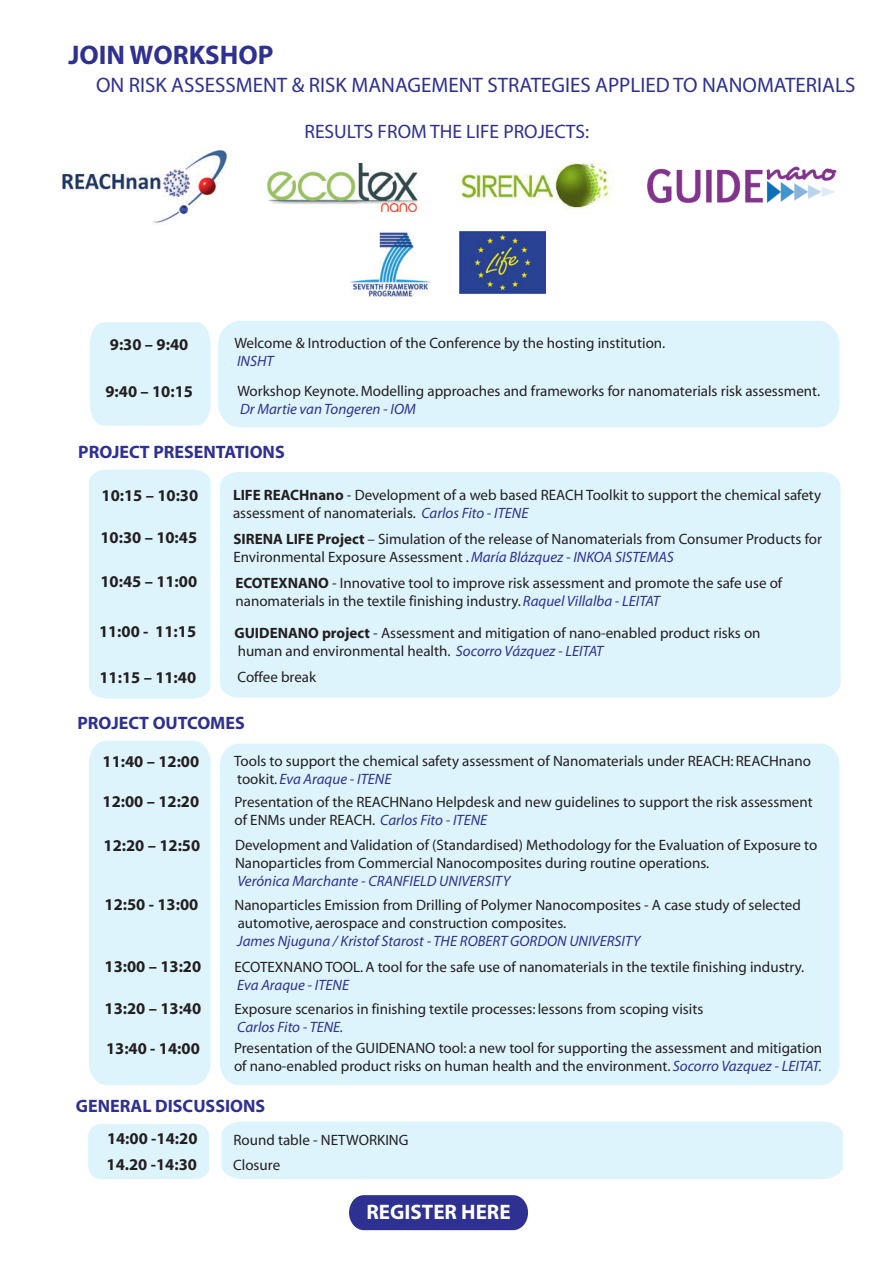
<style>
.page{position:relative;width:893px;height:1263px;background:#fff}
.page>*{position:absolute;margin:0;border:0;box-sizing:border-box;transform-origin:0 0}
.t1{font:700 27px "Myriad";color:#2e3092}
.t2{font:21px "Myriad";color:#2e3092}
.t3{font:700 21px "Myriad";color:#fff}
.t4{font:19.5px "Myriad";color:#2e3092}
.t5{font:700 18px "Myriad";color:#2e3092}
.t6{font:700 16.5px/26px "Myriad";color:#231f20}
.t7{font:15px/18px "Myriad";color:#231f20}
.t8{font:italic 15px "Myriad";color:#2e3092}
.s1{font-weight:700}
.s2{font-style:italic;color:#2e3092}
</style>
<div class="page">
<div style="left:90px;top:322px;width:121px;height:104px;background:#def4fc"></div>
<div style="left:218px;top:321px;width:622px;height:107px;background:#def4fc"></div>
<div style="left:89px;top:470px;width:122px;height:229px;background:#def4fc"></div>
<div style="left:220px;top:472px;width:621px;height:226px;background:#def4fc"></div>
<div style="left:89px;top:741px;width:122px;height:344px;background:#def4fc"></div>
<div style="left:220px;top:744px;width:620px;height:341px;background:#def4fc"></div>
<div style="left:88px;top:1124px;width:121px;height:55px;background:#def4fc"></div>
<div style="left:221px;top:1121px;width:622px;height:58px;background:#def4fc"></div>
<img style="left:62px;top:150px;width:165px;height:73px">
<img style="left:268px;top:163px;width:150px;height:49px">
<img style="left:456px;top:163px;width:158px;height:46px">
<img style="left:647px;top:166px;width:190px;height:37px">
<img style="left:351px;top:232px;width:79px;height:67px">
<img style="left:460px;top:231px;width:85px;height:63px">
<div style="left:349px;top:1195px;width:179px;height:35px;background:#2e3092"></div>
<h1 class="t1" style="left:68px;top:41px;width:207px">JOIN WORKSHOP</h1>
<h2 class="t2" style="left:96px;top:74px;width:761px">ON RISK ASSESSMENT &amp; RISK MANAGEMENT STRATEGIES APPLIED TO NANOMATERIALS</h2>
<h3 class="t4" style="left:304px;top:122px;width:286px">RESULTS FROM THE LIFE PROJECTS:</h3>
<p class="t7" style="left:234px;top:335px;width:432px">Welcome &amp; Introduction of the Conference by the hosting institution.</p>
<p class="t8" style="left:237px;top:354px;width:38px">INSHT</p>
<p class="t7" style="left:237px;top:382px;width:584px">Workshop Keynote. Modelling approaches and frameworks for nanomaterials risk assessment.</p>
<p class="t8" style="left:240px;top:401px;width:177px">Dr Martie van Tongeren - IOM</p>
<p class="t5" style="left:78px;top:443px;width:208px">PROJECT PRESENTATIONS</p>
<p class="t6" style="left:102px;top:483px;width:98px">10:15 – 10:30</p>
<p class="t6" style="left:100px;top:525px;width:98px">10:30 – 10:45</p>
<p class="t6" style="left:100px;top:569px;width:98px">10:45 – 11:00</p>
<p class="t6" style="left:99px;top:619px;width:99px">11:00 - 11:15</p>
<p class="t6" style="left:99px;top:665px;width:98px">11:15 – 11:40</p>
<p class="t6" style="left:110px;top:332px;width:80px">9:30 – 9:40</p>
<p class="t6" style="left:105px;top:379px;width:89px">9:40 – 10:15</p>
<p class="t7" style="left:233px;top:486px;width:590px"><span class="s1">LIFE REACHnano</span> - Development of a web based REACH Toolkit to support the chemical safety assessment of nanomaterials. <span class="s2">Carlos Fito - ITENE</span></p>
<p class="t7" style="left:233px;top:531px;width:590px"><span class="s1">SIRENA LIFE Project</span> – Simulation of the release of Nanomaterials from Consumer Products for<br>Environmental Exposure Assessment . <span class="s2">María Blázquez - INKOA SISTEMAS</span></p>
<p class="t7" style="left:235px;top:575px;width:548px"><span class="s1">ECOTEXNANO</span> - Innovative tool to improve risk assessment and promote the safe use of nanomaterials in the textile finishing industry. <span class="s2">Raquel Villalba - LEITAT</span></p>
<p class="t7" style="left:234px;top:624px;width:528px"><span class="s1">GUIDENANO project</span> - Assessment and mitigation of nano-enabled product risks on human and environmental health. <span class="s2">Socorro Vázquez - LEITAT</span></p>
<p class="t7" style="left:237px;top:668px;width:80px">Coffee break</p>
<p class="t5" style="left:77px;top:713px;width:169px">PROJECT OUTCOMES</p>
<p class="t6" style="left:103px;top:749px;width:98px">11:40 – 12:00</p>
<p class="t6" style="left:103px;top:789px;width:98px">12:00 – 12:20</p>
<p class="t6" style="left:104px;top:833px;width:98px">12:20 – 12:50</p>
<p class="t7" style="left:234px;top:753px;width:578px">Tools to support the chemical safety assessment of Nanomaterials under REACH: REACHnano tookit. <span class="s2">Eva Araque - ITENE</span></p>
<p class="t7" style="left:234px;top:794px;width:580px">Presentation of the REACHNano Helpdesk and new guidelines to support the risk assessment of ENMs under REACH. <span class="s2">Carlos Fito - ITENE</span></p>
<p class="t7" style="left:235px;top:836px;width:584px">Development and Validation of (Standardised) Methodology for the Evaluation of Exposure to<br>Nanoparticles from Commercial Nanocomposites during routine operations.</p>
<p class="t8" style="left:237px;top:873px;width:275px">Verónica Marchante - CRANFIELD UNIVERSITY</p>
<p class="t7" style="left:234px;top:896px;width:568px">Nanoparticles Emission from Drilling of Polymer Nanocomposites - A case study of selected automotive, aerospace and construction composites.</p>
<p class="t8" style="left:237px;top:933px;width:405px">James Njuguna / Kristof Starost - THE ROBERT GORDON UNIVERSITY</p>
<p class="t7" style="left:234px;top:958px;width:571px">ECOTEXNANO TOOL. A tool for the safe use of nanomaterials in the textile finishing industry.</p>
<p class="t8" style="left:237px;top:977px;width:113px">Eva Araque - ITENE</p>
<p class="t6" style="left:105px;top:892px;width:95px">12:50 - 13:00</p>
<p class="t6" style="left:105px;top:954px;width:98px">13:00 – 13:20</p>
<p class="t6" style="left:105px;top:996px;width:98px">13:20 – 13:40</p>
<p class="t6" style="left:106px;top:1036px;width:95px">13:40 - 14:00</p>
<p class="t7" style="left:234px;top:1000px;width:470px">Exposure scenarios in finishing textile processes: lessons from scoping visits</p>
<p class="t8" style="left:237px;top:1019px;width:108px">Carlos Fito - TENE.</p>
<p class="t7" style="left:234px;top:1039px;width:590px">Presentation of the GUIDENANO tool: a new tool for supporting the assessment and mitigation of nano-enabled product risks on human health and the environment. <span class="s2">Socorro Vazquez - LEITAT.</span></p>
<p class="t5" style="left:76px;top:1096px;width:191px">GENERAL DISCUSSIONS</p>
<p class="t6" style="left:107px;top:1126px;width:92px">14:00 -14:20<br>14.20 -14:30</p>
<p class="t7" style="left:233px;top:1132px;width:176px">Round table - NETWORKING</p>
<p class="t7" style="left:233px;top:1157px;width:48px">Closure</p>
<h2 class="t3" style="left:367px;top:1201px;width:146px">REGISTER HERE</h2>
</div>
